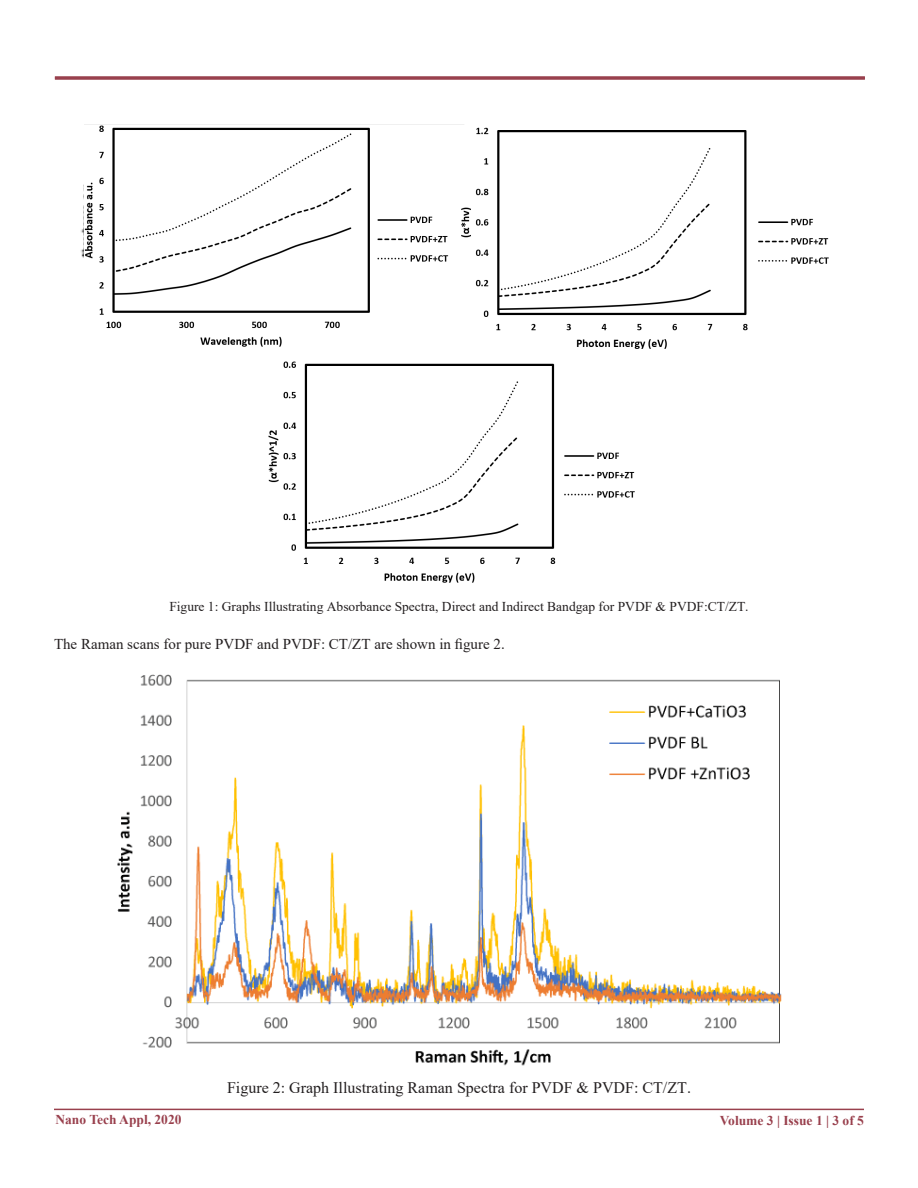
<style>
.page{position:relative;width:918px;height:1188px;background:#fff}
.page>*{position:absolute;margin:0;border:0;box-sizing:border-box;transform-origin:0 0}
.t1{font:16.05px "Times New Roman";color:#231f20}
.t2{font:15px "Times New Roman";color:#231f20}
.t3{font:13.5px "Times New Roman";color:#231f20}
.t4{font:700 13.5px "Times New Roman";color:#99404d}
</style>
<div class="page">
<hr style="left:54px;top:1109px;width:810px;height:1px;background:#99404d">
<svg style="left:54px;top:76px;width:811px;height:4px;background:#a55762"></svg>
<img style="left:117px;top:674px;width:665px;height:392px">
<img style="left:84px;top:124px;width:745px;height:459px">
<p class="t3" style="left:169px;top:597px;width:581px">Figure 1: Graphs Illustrating Absorbance Spectra, Direct and Indirect Bandgap for PVDF &amp; PVDF:CT/ZT.</p>
<p class="t2" style="left:54px;top:634px;width:452px">The Raman scans for pure PVDF and PVDF: CT/ZT are shown in figure 2.</p>
<p class="t1" style="left:227px;top:1076px;width:466px">Figure 2: Graph Illustrating Raman Spectra for PVDF &amp; PVDF: CT/ZT.</p>
<p class="t4" style="left:55px;top:1110px;width:128px">Nano Tech Appl, 2020</p>
<p class="t4" style="left:720px;top:1111px;width:146px">Volume 3 | Issue 1 | 3 of 5</p>
</div>
